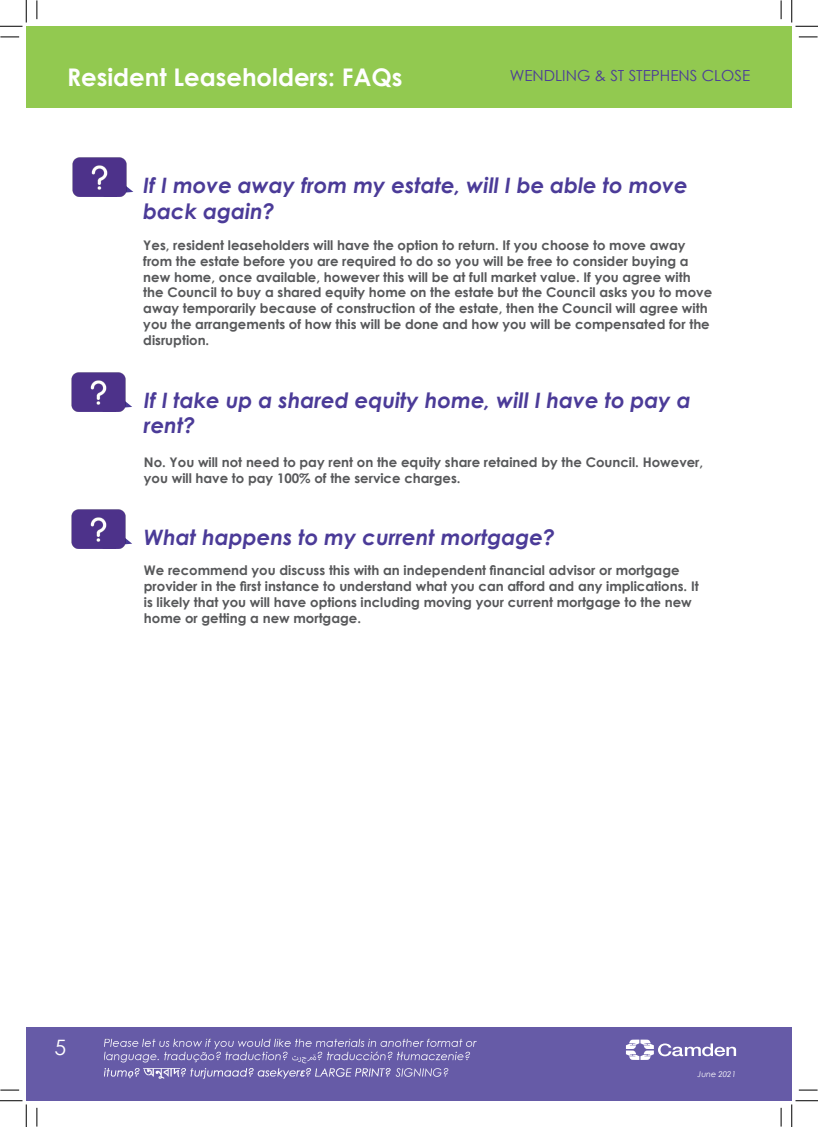
<style>
.page{position:relative;width:818px;height:1127px;background:#fff}
.page>*{position:absolute;margin:0;border:0;box-sizing:border-box;transform-origin:0 0}
.Main_Header{font:700 24.25px "Century Gothic";color:#fff}
.Sub_Heading{font:italic 700 21.25px/25.5px "Century Gothic";color:#4b3b98}
.t1{font:21.25px "Century Gothic";color:#fff}
.Sub_Heading-2{font:15.25px "Century Gothic";color:#4b3b98}
.t2{font:700 13.25px/15.9px "Century Gothic";color:#57585a}
.t3{font:italic 8px "Century Gothic";color:#fff}
</style>
<div class="page">
<div style="left:564px;top:1027px;width:228px;height:73px;background:#665ba7"></div>
<svg style="left:626px;top:1039px;width:110px;height:20px"></svg>
<img style="left:112px;top:1027px;width:452px;height:73px">
<div style="left:26px;top:26px;width:53px;height:82px;background:#92c950"></div>
<div style="left:37px;top:26px;width:755px;height:82px;background:#92c950"></div>
<img style="left:71px;top:372px;width:58px;height:39px">
<img style="left:71px;top:509px;width:58px;height:39px">
<img style="left:72px;top:157px;width:58px;height:40px">
<svg style="left:0;top:36px;width:19px;height:2px"></svg>
<svg style="left:799px;top:36px;width:18px;height:2px"></svg>
<svg style="left:799px;top:1089px;width:18px;height:1px"></svg>
<svg style="left:36px;top:0;width:2px;height:19px"></svg>
<svg style="left:780px;top:0;width:2px;height:19px"></svg>
<svg style="left:780px;top:1107px;width:2px;height:19px"></svg>
<svg style="left:0;top:0;width:27px;height:27px"></svg>
<svg style="left:0;top:1027px;width:112px;height:99px"></svg>
<svg style="left:791px;top:0;width:27px;height:27px"></svg>
<svg style="left:791px;top:1100px;width:27px;height:26px"></svg>
<p class="Main_Header" style="left:67px;top:59px;width:337px">Resident Leaseholders: FAQs</p>
<p class="Sub_Heading-2" style="left:510px;top:65px;width:242px">WENDLING &amp; ST STEPHENS CLOSE</p>
<p class="Sub_Heading" style="left:143px;top:172px;width:546px">If I move away from my estate, will I be able to move back again?</p>
<p class="t2" style="left:143px;top:236px;width:570px">Yes, resident leaseholders will have the option to return. If you choose to move away from the estate before you are required to do so you will be free to consider buying a new home, once available, however this will be at full market value. If you agree with the Council to buy a shared equity home on the estate but the Council asks you to move away temporarily because of construction of the estate, then the Council will agree with you the arrangements of how this will be done and how you will be compensated for the disruption.</p>
<p class="Sub_Heading" style="left:144px;top:386px;width:548px">If I take up a shared equity home, will I have to pay a rent?</p>
<p class="t2" style="left:144px;top:453px;width:561px">No. You will not need to pay rent on the equity share retained by the Council. However, you will have to pay 100% of the service charges.</p>
<p class="Sub_Heading" style="left:144px;top:523px;width:413px">What happens to my current mortgage?</p>
<p class="t2" style="left:144px;top:561px;width:556px">We recommend you discuss this with an independent financial advisor or mortgage provider in the first instance to understand what you can afford and any implications. It is likely that you will have options including moving your current mortgage to the new home or getting a new mortgage.</p>
<h2 class="t1" style="left:55px;top:1032px;width:13px">5</h2>
<p class="t3" style="left:697px;top:1068px;width:40px">June 2021</p>
</div>
